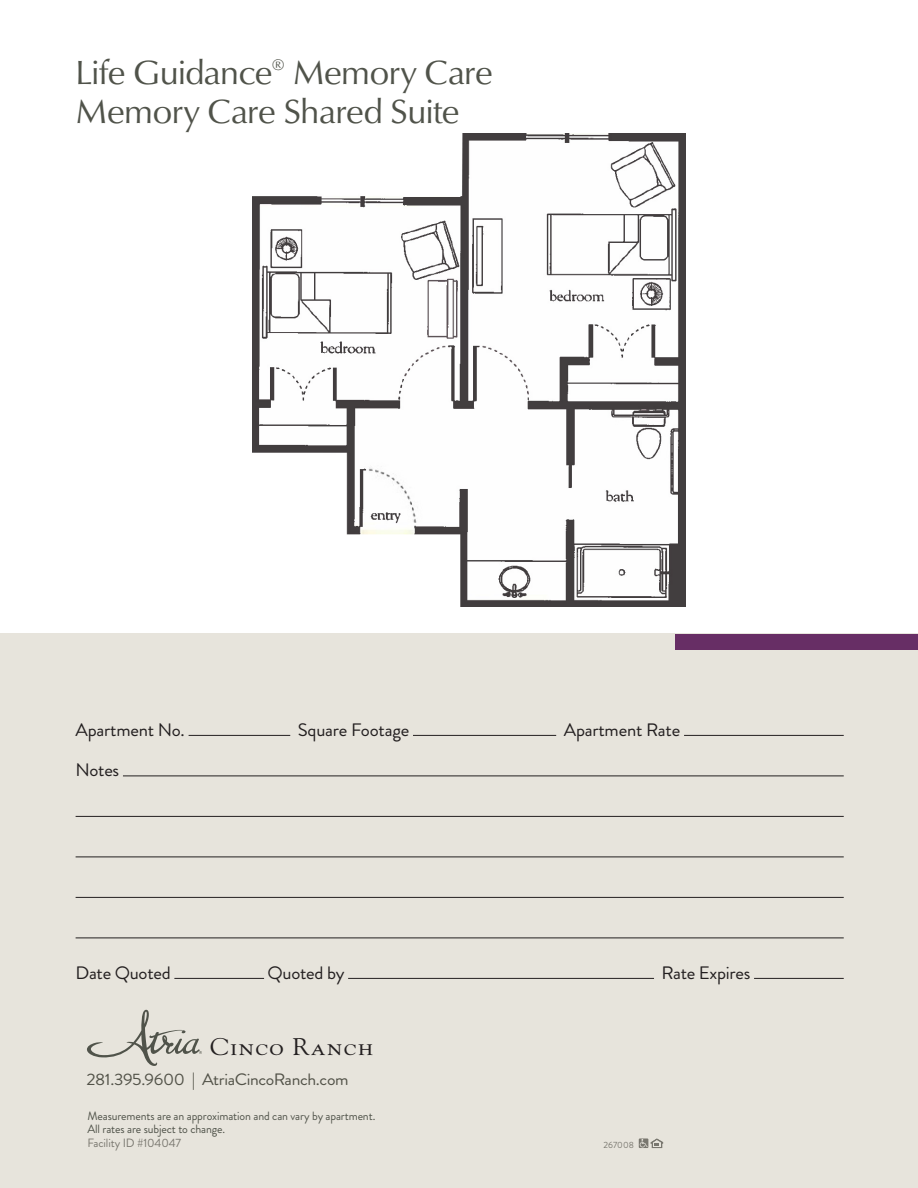
<style>
.page{position:relative;width:918px;height:1188px;background:#fff}
.page>*{position:absolute;margin:0;border:0;box-sizing:border-box;transform-origin:0 0}
.t1{font:34.5px/39px "Classico URW";letter-spacing:-.02em;color:#50534a}
.t2{font:24px "Goudy Std";letter-spacing:.05em;color:#231f20;scale:1.07 1}
.t3{font:18px "Brandon Grotesque";letter-spacing:-.015em;color:#231f20;scale:1.04 1}
.t4{font:16.5px "Brandon Grotesque";letter-spacing:-.02em;color:#525248;scale:1.07 1}
.t5{font:12px/13.5px "Brandon Grotesque";letter-spacing:-.01em;color:#50534a}
.t6{font:12px "Brandon Grotesque";letter-spacing:-.01em;color:#79776f}
.t7{font:9px "Brandon Grotesque";color:#79776f}
</style>
<div class="page">
<div style="left:0;top:634px;width:918px;height:554px;background:#e7e4dc"></div>
<div style="left:675px;top:634px;width:243px;height:16px;background:#672e65"></div>
<hr style="left:189px;top:735px;width:101px;height:1px;background:#231f20">
<hr style="left:413px;top:735px;width:143px;height:1px;background:#231f20">
<hr style="left:684px;top:735px;width:160px;height:1px;background:#231f20">
<hr style="left:123px;top:775px;width:721px;height:1px;background:#231f20">
<hr style="left:76px;top:816px;width:768px;height:1px;background:#231f20">
<hr style="left:76px;top:856px;width:768px;height:1px;background:#231f20">
<hr style="left:76px;top:897px;width:768px;height:1px;background:#231f20">
<hr style="left:76px;top:937px;width:768px;height:1px;background:#231f20">
<hr style="left:174px;top:978px;width:90px;height:1px;background:#231f20">
<hr style="left:348px;top:978px;width:306px;height:1px;background:#231f20">
<hr style="left:754px;top:978px;width:90px;height:1px;background:#231f20">
<svg style="left:639px;top:1138px;width:24px;height:10px"></svg>
<img style="left:252px;top:134px;width:433px;height:472px">
<svg style="left:87px;top:1010px;width:115px;height:56px"></svg>
<h1 class="t1" style="left:76px;top:53px;width:419px">Life Guidance<sup>®</sup> Memory Care<br>Memory Care Shared Suite</h1>
<h3 class="t3" style="left:76px;top:717px;width:107px">Apartment No.</h3>
<h3 class="t3" style="left:298px;top:717px;width:109px">Square Footage</h3>
<h3 class="t3" style="left:564px;top:717px;width:114px">Apartment Rate</h3>
<h3 class="t3" style="left:76px;top:758px;width:44px">Notes</h3>
<h3 class="t3" style="left:76px;top:960px;width:93px">Date Quoted</h3>
<h3 class="t3" style="left:268px;top:960px;width:76px">Quoted by</h3>
<h3 class="t3" style="left:661px;top:960px;width:87px">Rate Expires</h3>
<h2 class="t2" style="left:210px;top:1032px;width:154px">Cinco Ranch</h2>
<h3 class="t4" style="left:86px;top:1068px;width:247px">281.395.9600 | AtriaCincoRanch.com</h3>
<p class="t5" style="left:87px;top:1109px;width:289px">Measurements are an approximation and can vary by apartment.<br>All rates are subject to change.</p>
<p class="t6" style="left:87px;top:1134px;width:95px">Facility ID #104047</p>
<p class="t7" style="left:604px;top:1139px;width:32px">267008</p>
</div>
